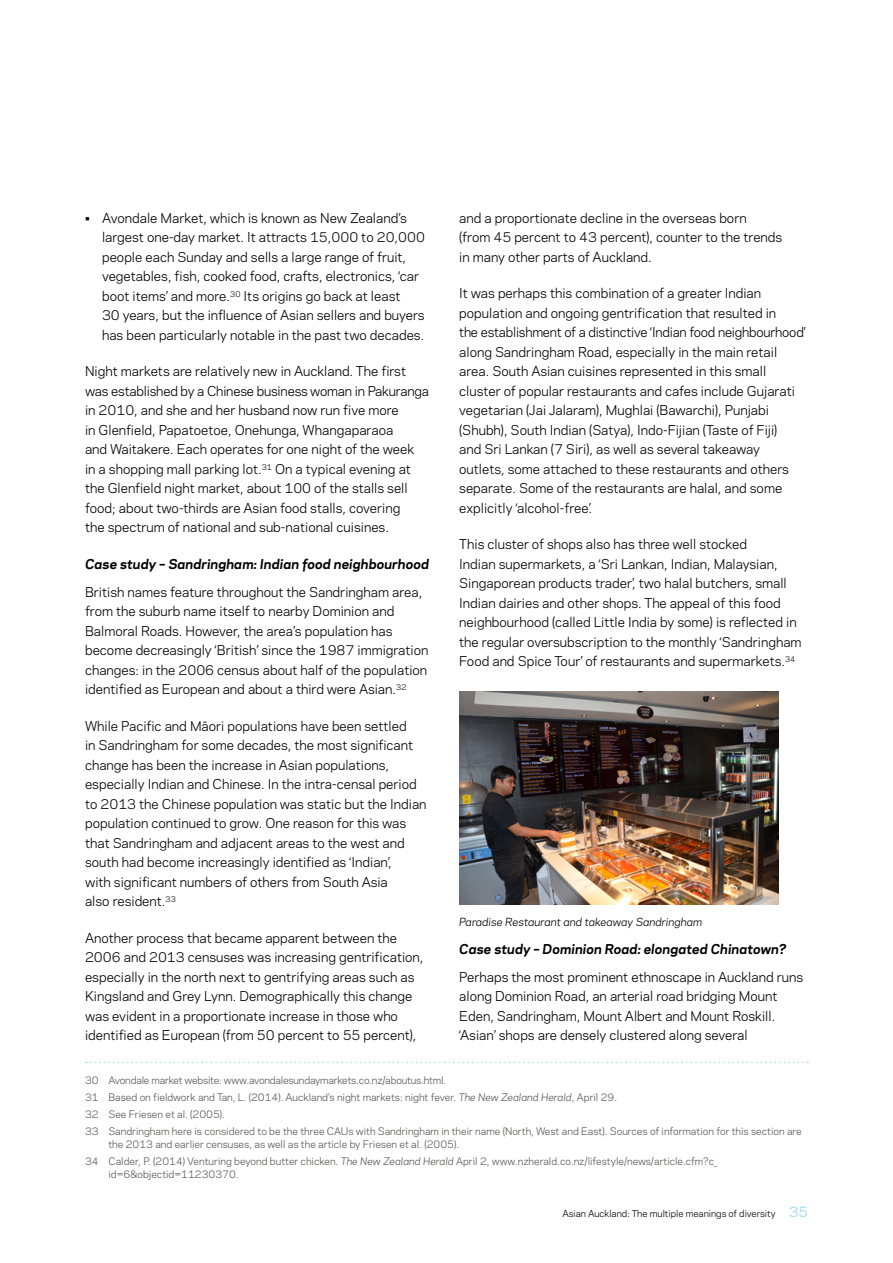
<style>
.page{position:relative;width:893px;height:1263px;background:#fff}
.page>*{position:absolute;margin:0;border:0;box-sizing:border-box;transform-origin:0 0}
.t1{font:12.75px/19.5px "Galaxie Polaris";color:#000}
.t2{font:italic 700 12.75px "Galaxie Polaris";color:#000}
.t3{font:italic 10.5px "Galaxie Polaris";color:#000}
.t4{font:9.75px/17px "Galaxie Polaris";color:#575756}
.t5{font:9px "Galaxie Polaris";color:#000}
.s1{font-style:italic}
.s2{font-weight:500;font-size:13.5px;color:#b0def1}
</style>
<div class="page">
<img style="left:459px;top:692px;width:319px;height:212px">
<svg style="left:86px;top:1062px;width:722px;height:1px"></svg>
<p class="t1" style="left:459px;top:207px;width:325px">and a proportionate decline in the overseas born<br>(from 45 percent to 43 percent), counter to the trends in many other parts of Auckland.</p>
<p class="t1" style="left:459px;top:283px;width:348px">It was perhaps this combination of a greater Indian population and ongoing gentrification that resulted in<br>the establishment of a distinctive ‘Indian food neighbourhood’ along Sandringham Road, especially in the main retail area. South Asian cuisines represented in this small cluster of popular restaurants and cafes include Gujarati vegetarian (Jai Jalaram), Mughlai (Bawarchi), Punjabi (Shubh), South Indian (Satya), Indo-Fijian (Taste of Fiji)<br>and Sri Lankan (7 Siri), as well as several takeaway outlets, some attached to these restaurants and others separate. Some of the restaurants are halal, and some explicitly ‘alcohol-free’.</p>
<p class="t1" style="left:459px;top:534px;width:344px">This cluster of shops also has three well stocked<br>Indian supermarkets, a ‘Sri Lankan, Indian, Malaysian, Singaporean products trader’, two halal butchers, small Indian dairies and other shops. The appeal of this food neighbourhood (called Little India by some) is reflected in the regular oversubscription to the monthly ‘Sandringham Food and Spice Tour’ of restaurants and supermarkets.<sup>34</sup></p>
<p class="t1" style="left:102px;top:207px;width:324px;text-indent:-17px">• Avondale Market, which is known as New Zealand’s largest one-day market. It attracts 15,000 to 20,000 people each Sunday and sells a large range of fruit, vegetables, fish, cooked food, crafts, electronics, ‘car boot items’ and more.<sup>30</sup> Its origins go back at least<br>30 years, but the influence of Asian sellers and buyers has been particularly notable in the past two decades.</p>
<p class="t1" style="left:85px;top:361px;width:345px">Night markets are relatively new in Auckland. The first was established by a Chinese business woman in Pakuranga in 2010, and she and her husband now run five more<br>in Glenfield, Papatoetoe, Onehunga, Whangaparaoa<br>and Waitakere. Each operates for one night of the week<br>in a shopping mall parking lot.<sup>31</sup> On a typical evening at the Glenfield night market, about 100 of the stalls sell food; about two-thirds are Asian food stalls, covering<br>the spectrum of national and sub-national cuisines.</p>
<p class="t2" style="left:85px;top:554px;width:346px">Case study – Sandringham: Indian food neighbourhood</p>
<p class="t1" style="left:85px;top:581px;width:345px">British names feature throughout the Sandringham area, from the suburb name itself to nearby Dominion and Balmoral Roads. However, the area’s population has become decreasingly ‘British’ since the 1987 immigration changes: in the 2006 census about half of the population identified as European and about a third were Asian.<sup>32</sup></p>
<p class="t1" style="left:85px;top:715px;width:343px">While Pacific and Māori populations have been settled<br>in Sandringham for some decades, the most significant change has been the increase in Asian populations, especially Indian and Chinese. In the intra-censal period to 2013 the Chinese population was static but the Indian population continued to grow. One reason for this was that Sandringham and adjacent areas to the west and south had become increasingly identified as ‘Indian’,<br>with significant numbers of others from South Asia<br>also resident.<sup>33</sup></p>
<p class="t1" style="left:85px;top:927px;width:340px">Another process that became apparent between the 2006 and 2013 censuses was increasing gentrification, especially in the north next to gentrifying areas such as Kingsland and Grey Lynn. Demographically this change was evident in a proportionate increase in those who identified as European (from 50 percent to 55 percent),</p>
<p class="t3" style="left:459px;top:914px;width:244px">Paradise Restaurant and takeaway Sandringham</p>
<p class="t2" style="left:459px;top:939px;width:329px">Case study – Dominion Road: elongated Chinatown?</p>
<p class="t1" style="left:459px;top:966px;width:345px">Perhaps the most prominent ethnoscape in Auckland runs along Dominion Road, an arterial road bridging Mount Eden, Sandringham, Mount Albert and Mount Roskill. ‘Asian’ shops are densely clustered along several</p>
<p class="t4" style="left:85px;top:1072px;width:718px">30 Avondale market website: www.avondalesundaymarkets.co.nz/aboutus.html.<br>31 Based on fieldwork and Tan, L. (2014). Auckland’s night markets: night fever. <span class="s1">The New Zealand Herald</span>, April 29.<br>32 See Friesen et al. (2005).<br>33 Sandringham here is considered to be the three CAUs with Sandringham in their name (North, West and East). Sources of information for this section are</p>
<p class="t4" style="left:85px;top:1135px;width:633px;text-indent:23px">the 2013 and earlier censuses, as well as the article by Friesen et al. (2005).<br>34 Calder, P. (2014) Venturing beyond butter chicken. <span class="s1">The New Zealand Herald</span> April 2, www.nzherald.co.nz/lifestyle/news/article.cfm?c_</p>
<p class="t4" style="left:108px;top:1165px;width:132px">id=6&amp;objectid=11230370.</p>
<p class="t5" style="left:562px;top:1207px;width:247px">Asian Auckland: The multiple meanings of diversity <span class="s2">35</span></p>
</div>
